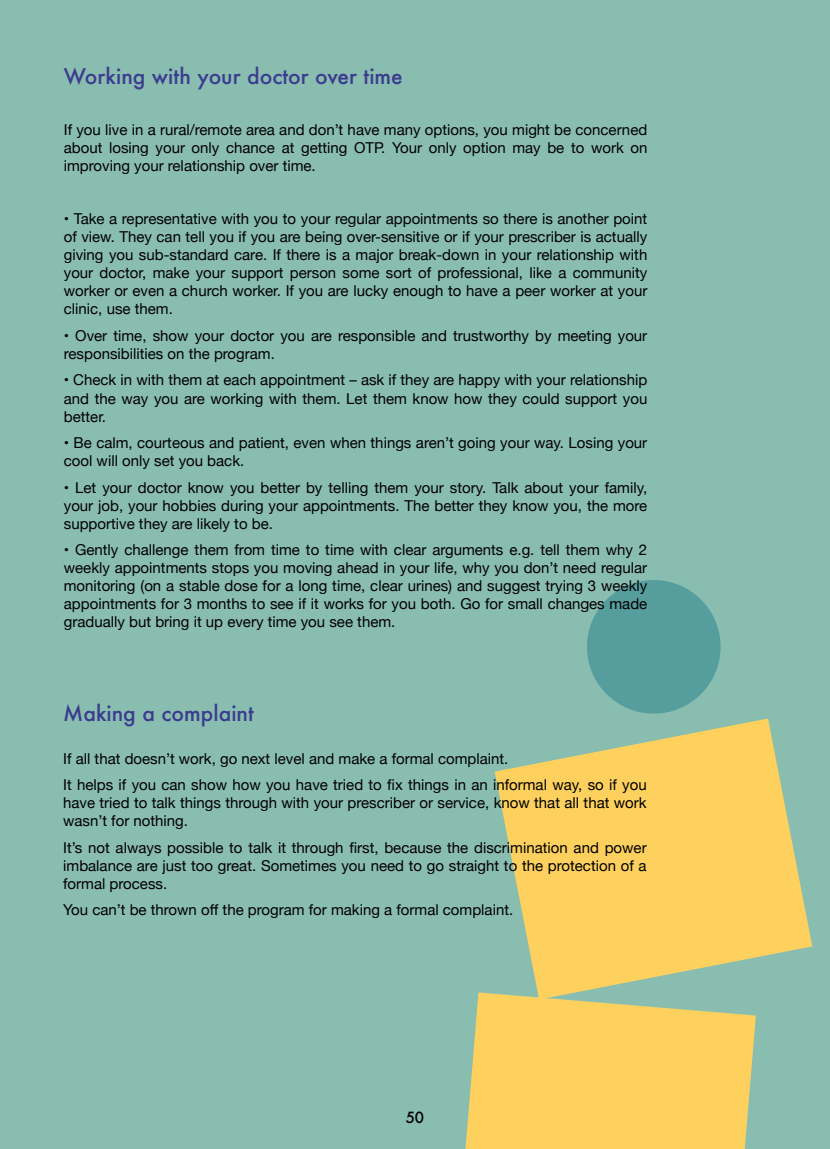
<style>
.page{position:relative;width:830px;height:1149px;background:#fff}
.page>*{position:absolute;margin:0;border:0;box-sizing:border-box;transform-origin:0 0}
.t1{font:500 21px "Futura";color:#3c3b8f}
.t2{font:15px/18px "Helvetica Neue";color:#000;text-align:justify}
.t3{font:500 15px "Futura";color:#000}
</style>
<div class="page">
<div style="left:0;top:0;width:829px;height:1148px;background:#89bdb0"></div>
<svg style="left:495px;top:718px;width:316px;height:274px;fill:#fed15e"></svg>
<svg style="left:465px;top:992px;width:290px;height:156px;background:#f1ce66"></svg>
<div style="left:586px;top:580px;width:134px;height:133px;background:#569d9e;border-radius:50%"></div>
<h1 class="t1" style="left:64px;top:61px;width:340px">Working with your doctor over time</h1>
<p class="t2" style="left:64px;top:122px;width:584px">If you live in a rural/remote area and don’t have many options, you might be concerned about losing your only chance at getting OTP. Your only option may be to work on improving your relationship over time.</p>
<p class="t2" style="left:64px;top:211px;width:584px">• Take a representative with you to your regular appointments so there is another point of view. They can tell you if you are being over-sensitive or if your prescriber is actually giving you sub-standard care. If there is a major break-down in your relationship with your doctor, make your support person some sort of professional, like a community worker or even a church worker. If you are lucky enough to have a peer worker at your clinic, use them.</p>
<p class="t2" style="left:64px;top:327px;width:584px">• Over time, show your doctor you are responsible and trustworthy by meeting your responsibilities on the program.</p>
<p class="t2" style="left:64px;top:372px;width:584px">• Check in with them at each appointment – ask if they are happy with your relationship and the way you are working with them. Let them know how they could support you better.</p>
<p class="t2" style="left:64px;top:434px;width:584px">• Be calm, courteous and patient, even when things aren’t going your way. Losing your cool will only set you back.</p>
<p class="t2" style="left:64px;top:479px;width:584px">• Let your doctor know you better by telling them your story. Talk about your family, your job, your hobbies during your appointments. The better they know you, the more supportive they are likely to be.</p>
<p class="t2" style="left:64px;top:541px;width:584px">• Gently challenge them from time to time with clear arguments e.g. tell them why 2 weekly appointments stops you moving ahead in your life, why you don’t need regular monitoring (on a stable dose for a long time, clear urines) and suggest trying 3 weekly appointments for 3 months to see if it works for you both. Go for small changes made gradually but bring it up every time you see them.</p>
<h1 class="t1" style="left:63px;top:698px;width:192px">Making a complaint</h1>
<p class="t2" style="left:63px;top:745px;width:584px;line-height:26.5px">If all that doesn’t work, go next level and make a formal complaint.<br>It helps if you can show how you have tried to fix things in an informal way, so if you</p>
<p class="t2" style="left:63px;top:794px;width:584px">have tried to talk things through with your prescriber or service, know that all that work wasn’t for nothing.</p>
<p class="t2" style="left:63px;top:839px;width:584px">It’s not always possible to talk it through first, because the discrimination and power imbalance are just too great. Sometimes you need to go straight to the protection of a formal process.</p>
<p class="t2" style="left:63px;top:901px;width:451px">You can’t be thrown off the program for making a formal complaint.</p>
<p class="t3" style="left:405px;top:1106px;width:20px">50</p>
</div>
